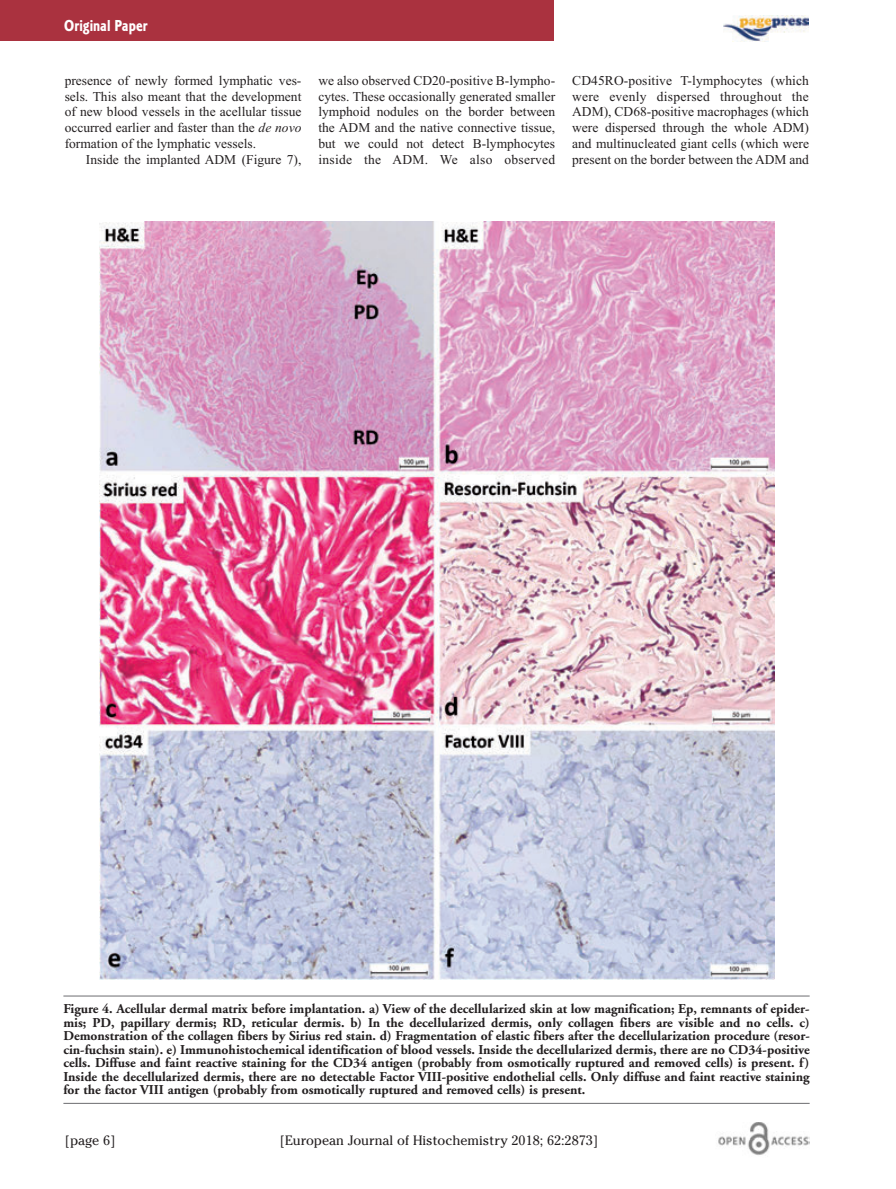
<style>
.page{position:relative;width:896px;height:1189px;background:#fff}
.page>*{position:absolute;margin:0;border:0;box-sizing:border-box;transform-origin:0 0}
.t1{font:16.5px "Corinthian Bold Condensed Plain";color:#fff}
.t2{font:700 13.5px/13.5px "Adobe Garamond";color:#231f20;text-align:justify}
.t3{font:13.5px/15.8px "Times New Roman";color:#231f20;text-align:justify}
.t4{font:13.5px "Cheltenham";color:#231f20}
.s1{font-style:italic}
</style>
<div class="page">
<div style="left:0;top:0;width:554px;height:40px;background:#aa323f"></div>
<img style="left:718px;top:1122px;width:91px;height:33px">
<img style="left:724px;top:16px;width:84px;height:25px">
<hr style="left:63px;top:995px;width:746px;height:1px;background:#6c6d70">
<hr style="left:63px;top:1102px;width:746px;height:1px;background:#6c6d70">
<img style="left:100px;top:222px;width:674px;height:757px">
<p class="t1" style="left:64px;top:20px;width:85px">Original Paper</p>
<p class="t3" style="left:65px;top:72px;width:238px">presence of newly formed lymphatic ves&shy;sels. This also meant that the development of new blood vessels in the acellular tissue occurred earlier and faster than the <span class="s1">de novo </span>formation of the lymphatic vessels.</p>
<p class="t3" style="left:86px;top:151px;width:217px">Inside the implanted ADM (Figure 7),</p>
<p class="t3" style="left:318px;top:72px;width:238px">we also observed CD20-positive B-lympho&shy;cytes. These occasionally generated smaller lymphoid nodules on the border between the ADM and the native connective tissue, but we could not detect B-lymphocytes inside the ADM. We also observed</p>
<p class="t3" style="left:572px;top:72px;width:238px">CD45RO-positive T-lymphocytes (which were evenly dispersed throughout the ADM), CD68-positive macrophages (which were dispersed through the whole ADM) and multinucleated giant cells (which were present on the border between the ADM and</p>
<p class="t2" style="left:63px;top:1003px;width:748px">Figure 4. Acellular dermal matrix before implantation. a) View of the decellularized skin at low magnification; Ep, remnants of epider&shy;mis; PD, papillary dermis; RD, reticular dermis. b) In the decellularized dermis, only collagen fibers are visible and no cells. c)<br>Demonstration of the collagen fibers by Sirius red stain. d) Fragmentation of elastic fibers after the decellularization procedure (resor&shy;cin-fuchsin stain). e) Immunohistochemical identification of blood vessels. Inside the decellularized dermis, there are no CD34-positive cells. Diffuse and faint reactive staining for the CD34 antigen (probably from osmotically ruptured and removed cells) is present. f)<br>Inside the decellularized dermis, there are no detectable Factor VIII-positive endothelial cells. Only diffuse and faint reactive staining for the factor VIII antigen (probably from osmotically ruptured and removed cells) is present.</p>
<p class="t4" style="left:65px;top:1132px;width:52px">[page 6]</p>
<p class="t4" style="left:280px;top:1132px;width:320px">[European Journal of Histochemistry 2018; 62:2873]</p>
</div>
